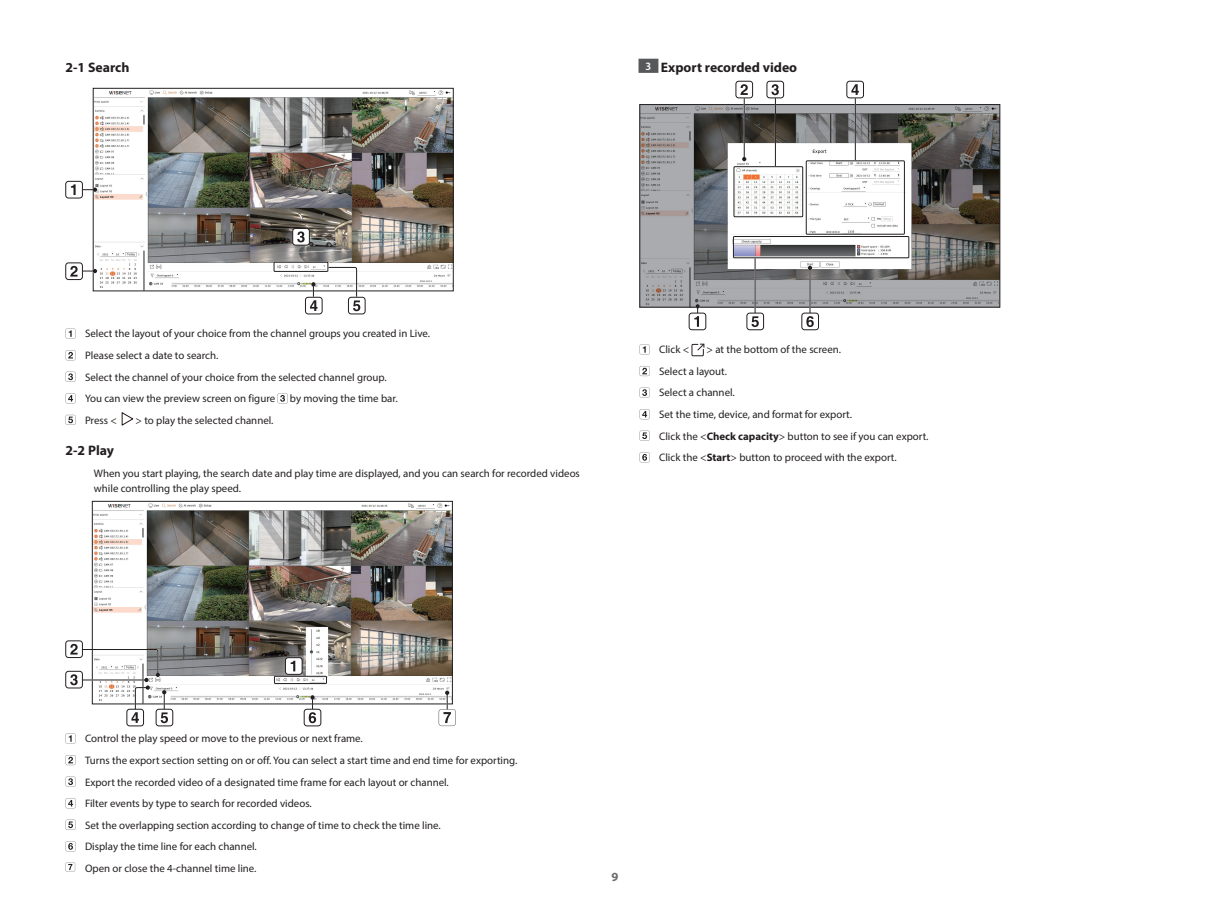
<style>
.page{position:relative;width:1219px;height:911px;background:#fff}
.page>*{position:absolute;margin:0;border:0;box-sizing:border-box;transform-origin:0 0}
.t1{font:700 13.75px "Myriad Pro";color:#231f20}
.t2{font:700 12.5px "Myriad Pro";color:#6c6d70}
.t3{font:10.88px/21.6px "Myriad Pro";color:#231f20}
.s1{font-weight:700}
</style>
<div class="page">
<img style="left:95px;top:90px;width:356px;height:199px">
<div style="left:93px;top:88px;width:360px;height:203px;border:1px solid #231f20"></div>
<svg style="left:83px;top:187px;width:14px;height:5px"></svg>
<div style="left:66px;top:181px;width:17px;height:17px;border:1px solid #231f20;border-radius:3px"></div>
<svg style="left:71px;top:184px;width:5px;height:11px"></svg>
<div style="left:66px;top:263px;width:17px;height:17px;border:1px solid #231f20;border-radius:3px"></div>
<svg style="left:70px;top:266px;width:27px;height:10px"></svg>
<div style="left:293px;top:228px;width:16px;height:17px;background:#fff;border-radius:3px"></div>
<div style="left:292px;top:228px;width:18px;height:17px;border:1px solid #231f20;border-radius:3px"></div>
<svg style="left:297px;top:231px;width:8px;height:11px"></svg>
<div style="left:305px;top:297px;width:17px;height:17px;border:1px solid #231f20;border-radius:3px"></div>
<svg style="left:310px;top:282px;width:7px;height:29px"></svg>
<div style="left:273px;top:262px;width:55px;height:10px;border:1px solid #fff"></div>
<div style="left:274px;top:262px;width:54px;height:10px;border:1px solid #231f20"></div>
<div style="left:348px;top:297px;width:17px;height:17px;border:1px solid #231f20;border-radius:3px"></div>
<svg style="left:327px;top:266px;width:33px;height:45px"></svg>
<svg style="left:66px;top:328px;width:10px;height:11px"></svg>
<svg style="left:66px;top:350px;width:10px;height:10px"></svg>
<svg style="left:66px;top:372px;width:10px;height:10px"></svg>
<svg style="left:66px;top:393px;width:10px;height:10px"></svg>
<svg style="left:278px;top:393px;width:10px;height:10px"></svg>
<svg style="left:66px;top:415px;width:10px;height:10px"></svg>
<svg style="left:122px;top:412px;width:11px;height:13px"></svg>
<img style="left:94px;top:503px;width:357px;height:197px">
<div style="left:92px;top:501px;width:361px;height:203px;border:1px solid #231f20"></div>
<div style="left:66px;top:640px;width:17px;height:17px;border:1px solid #231f20;border-radius:3px"></div>
<div style="left:274px;top:675px;width:53px;height:9px;border:1px solid #fff"></div>
<div style="left:274px;top:676px;width:53px;height:8px;border:1px solid #231f20"></div>
<div style="left:285px;top:657px;width:17px;height:17px;background:#fff;border-radius:3px"></div>
<div style="left:285px;top:657px;width:17px;height:17px;border:1px solid #231f20;border-radius:3px"></div>
<svg style="left:291px;top:660px;width:4px;height:11px"></svg>
<div style="left:66px;top:671px;width:17px;height:17px;border:1px solid #231f20;border-radius:3px"></div>
<div style="left:127px;top:709px;width:17px;height:17px;border:1px solid #231f20;border-radius:3px"></div>
<div style="left:156px;top:709px;width:17px;height:17px;border:1px solid #231f20;border-radius:3px"></div>
<svg style="left:70px;top:644px;width:98px;height:79px"></svg>
<div style="left:304px;top:709px;width:17px;height:17px;border:1px solid #231f20;border-radius:3px"></div>
<svg style="left:309px;top:695px;width:7px;height:28px"></svg>
<svg style="left:439px;top:690px;width:17px;height:36px"></svg>
<svg style="left:66px;top:733px;width:10px;height:10px"></svg>
<svg style="left:66px;top:755px;width:10px;height:10px"></svg>
<svg style="left:66px;top:776px;width:10px;height:10px"></svg>
<svg style="left:66px;top:798px;width:10px;height:10px"></svg>
<svg style="left:66px;top:819px;width:10px;height:11px"></svg>
<svg style="left:66px;top:841px;width:10px;height:10px"></svg>
<svg style="left:66px;top:862px;width:9px;height:9px"></svg>
<div style="left:638px;top:59px;width:20px;height:14px;background:#57585a"></div>
<div style="left:767px;top:81px;width:17px;height:17px;border:1px solid #231f20;border-radius:3px"></div>
<svg style="left:771px;top:84px;width:8px;height:11px"></svg>
<div style="left:847px;top:81px;width:17px;height:17px;border:1px solid #231f20;border-radius:3px"></div>
<svg style="left:851px;top:84px;width:8px;height:11px"></svg>
<img style="left:642px;top:106px;width:356px;height:199px">
<div style="left:640px;top:104px;width:360px;height:203px;border:1px solid #231f20"></div>
<div style="left:736px;top:81px;width:17px;height:17px;border:1px solid #231f20;border-radius:3px"></div>
<svg style="left:740px;top:84px;width:8px;height:11px"></svg>
<hr style="left:755px;top:258px;width:1px;height:55px;background:#231f20">
<div style="left:689px;top:313px;width:17px;height:17px;border:1px solid #231f20;border-radius:3px"></div>
<svg style="left:694px;top:304px;width:6px;height:23px"></svg>
<hr style="left:744px;top:98px;width:1px;height:61px;background:#231f20">
<svg style="left:742px;top:157px;width:4px;height:4px"></svg>
<hr style="left:775px;top:98px;width:1px;height:69px;background:#231f20">
<hr style="left:855px;top:98px;width:1px;height:62px;background:#231f20">
<div style="left:734px;top:166px;width:69px;height:51px;border:1px solid #231f20"></div>
<div style="left:806px;top:160px;width:99px;height:74px;border:1px solid #231f20"></div>
<div style="left:733px;top:236px;width:176px;height:22px;border:1px solid #231f20"></div>
<div style="left:747px;top:313px;width:17px;height:17px;border:1px solid #231f20;border-radius:3px"></div>
<svg style="left:751px;top:316px;width:8px;height:11px"></svg>
<hr style="left:809px;top:268px;width:1px;height:45px;background:#fff">
<hr style="left:810px;top:268px;width:1px;height:45px;background:#231f20">
<svg style="left:808px;top:266px;width:4px;height:4px"></svg>
<div style="left:802px;top:313px;width:17px;height:17px;border:1px solid #231f20;border-radius:3px"></div>
<svg style="left:806px;top:316px;width:8px;height:11px"></svg>
<svg style="left:640px;top:344px;width:10px;height:10px"></svg>
<svg style="left:692px;top:344px;width:12px;height:12px"></svg>
<svg style="left:640px;top:366px;width:10px;height:10px"></svg>
<svg style="left:640px;top:387px;width:10px;height:10px"></svg>
<svg style="left:640px;top:409px;width:10px;height:10px"></svg>
<svg style="left:640px;top:431px;width:10px;height:10px"></svg>
<svg style="left:640px;top:452px;width:10px;height:10px"></svg>
<p class="t1" style="left:66px;top:58px;width:65px">2-1 Search</p>
<p class="t1" style="left:646px;top:58px;width:153px"><sup>3</sup> Export recorded video</p>
<p class="t3" style="left:85px;top:323px;width:347px">Select the layout of your choice from the channel groups you created in Live.<br>Please select a date to search.<br>Select the channel of your choice from the selected channel group.<br>You can view the preview screen on figure</p>
<p class="t3" style="left:290px;top:387px;width:109px">by moving the time bar.</p>
<p class="t3" style="left:85px;top:409px;width:33px">Press &lt;</p>
<p class="t3" style="left:136px;top:409px;width:139px">&gt; to play the selected channel.</p>
<p class="t1" style="left:66px;top:441px;width:50px">2-2 Play</p>
<p class="t3" style="left:94px;top:465px;width:488px;line-height:15px">When you start playing, the search date and play time are displayed, and you can search for recorded videos while controlling the play speed.</p>
<p class="t3" style="left:659px;top:339px;width:271px;text-indent:47px">&gt; at the bottom of the screen.<br>Select a layout.<br>Select a channel.<br>Set the time, device, and format for export.<br>Click the &lt;<span class="s1">Check capacity</span>&gt; button to see if you can export.<br>Click the &lt;<span class="s1">Start</span>&gt; button to proceed with the export.</p>
<p class="t3" style="left:659px;top:339px;width:32px">Click &lt;</p>
<p class="t3" style="left:85px;top:727px;width:434px">Control the play speed or move to the previous or next frame.<br>Turns the export section setting on or off. You can select a start time and end time for exporting.<br>Export the recorded video of a designated time frame for each layout or channel.<br>Filter events by type to search for recorded videos.<br>Set the overlapping section according to change of time to check the time line.<br>Display the time line for each channel.<br>Open or close the 4-channel time line.</p>
<p class="t2" style="left:611px;top:869px;width:8px">9</p>
</div>
